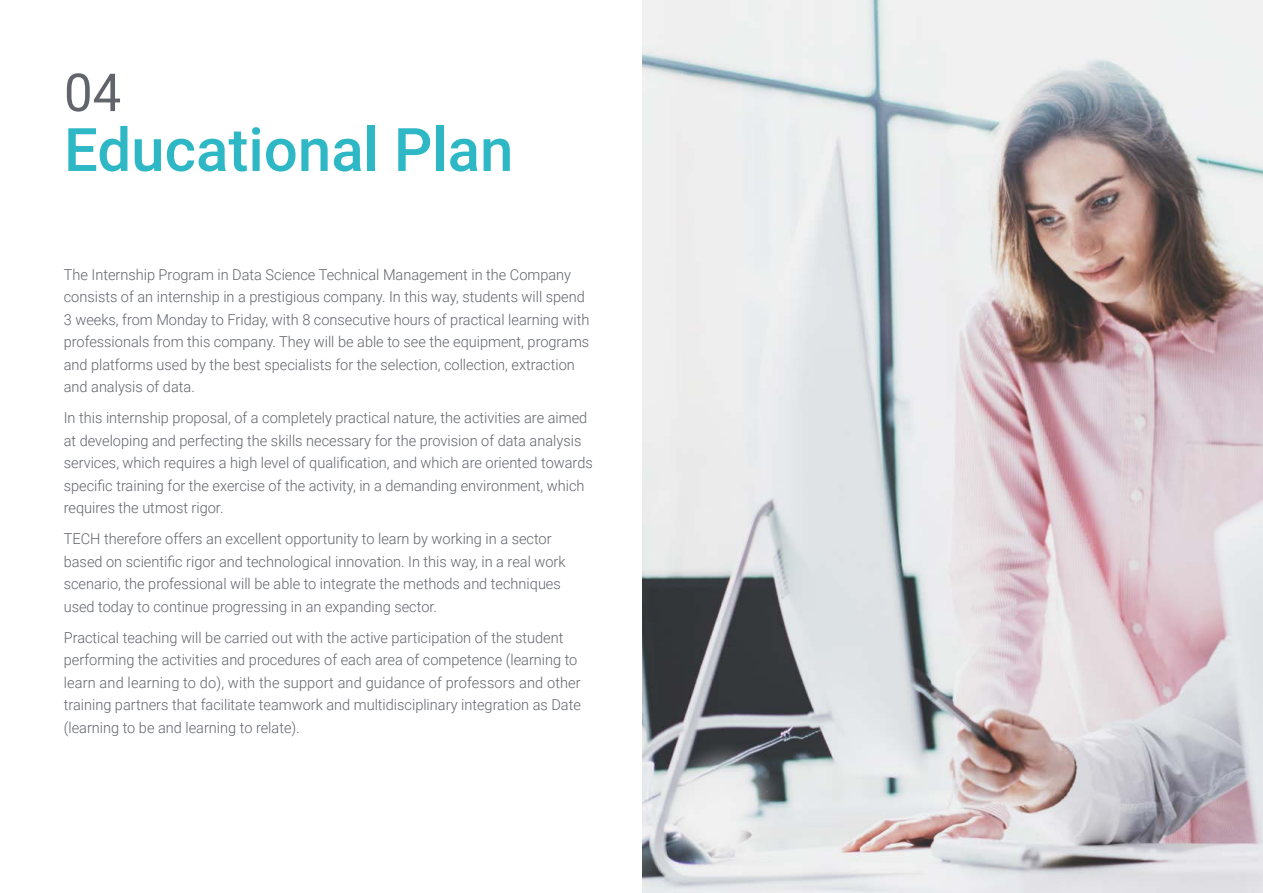
<style>
.page{position:relative;width:1263px;height:893px;background:#fff}
.page>*{position:absolute;margin:0;border:0;box-sizing:border-box;transform-origin:0 0}
.t1{font:500 60px "Roboto";color:#2eb8c5}
.t2{font:52.5px "Roboto";color:#61646a}
.t3{font:300 15px/22.5px "Roboto";color:#61646a}
</style>
<div class="page">
<img style="left:642px;top:0;width:621px;height:893px">
<h2 class="t2" style="left:64px;top:56px;width:59px">04</h2>
<h1 class="t1" style="left:64px;top:108px;width:451px">Educational Plan</h1>
<p class="t3" style="left:64px;top:262px;width:527px">The Internship Program in Data Science Technical Management in the Company consists of an internship in a prestigious company. In this way, students will spend 3 weeks, from Monday to Friday, with 8 consecutive hours of practical learning with professionals from this company. They will be able to see the equipment, programs and platforms used by the best specialists for the selection, collection, extraction and analysis of data.</p>
<p class="t3" style="left:64px;top:406px;width:530px">In this internship proposal, of a completely practical nature, the activities are aimed at developing and perfecting the skills necessary for the provision of data analysis services, which requires a high level of qualification, and which are oriented towards specific training for the exercise of the activity, in a demanding environment, which requires the utmost rigor.</p>
<p class="t3" style="left:64px;top:527px;width:503px">TECH therefore offers an excellent opportunity to learn by working in a sector based on scientific rigor and technological innovation. In this way, in a real work scenario, the professional will be able to integrate the methods and techniques used today to continue progressing in an expanding sector.</p>
<p class="t3" style="left:64px;top:625px;width:519px">Practical teaching will be carried out with the active participation of the student performing the activities and procedures of each area of competence (learning to learn and learning to do), with the support and guidance of professors and other training partners that facilitate teamwork and multidisciplinary integration as Date (learning to be and learning to relate).</p>
</div>
